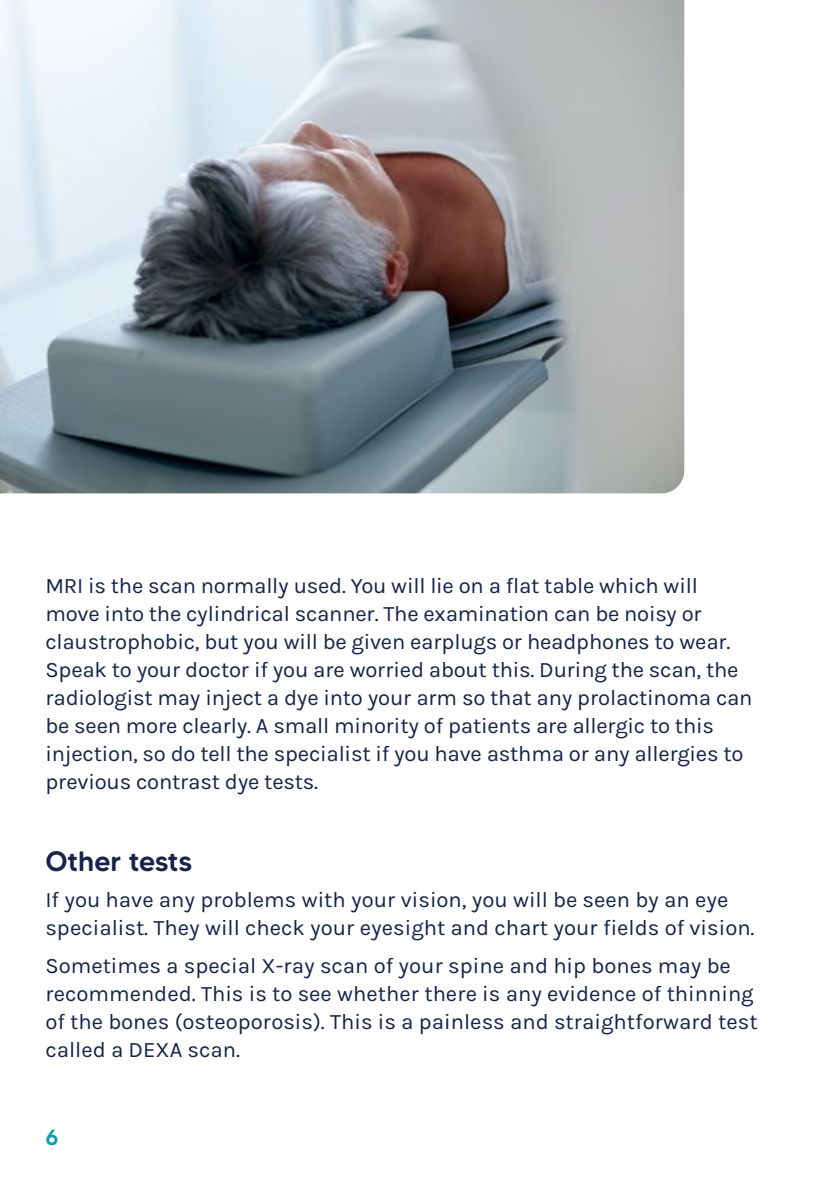
<style>
.page{position:relative;width:840px;height:1191px;background:#fff}
.page>*{position:absolute;margin:0;border:0;box-sizing:border-box;transform-origin:0 0}
.t1{font:500 28px "MADE Tommy Soft";color:#162448}
.t2{font:22px/28px "Karla";letter-spacing:-.01em;color:#162448}
.t3{font:500 22px "MADE Tommy Soft";color:#0ca1aa}
</style>
<div class="page">
<img style="left:0;top:0;width:683px;height:493px">
<p class="t2" style="left:45px;top:572px;width:708px">MRI is the scan normally used. You will lie on a flat table which will move into the cylindrical scanner. The examination can be noisy or claustrophobic, but you will be given earplugs or headphones to wear.<br>Speak to your doctor if you are worried about this. During the scan, the radiologist may inject a dye into your arm so that any prolactinoma can be seen more clearly. A small minority of patients are allergic to this injection, so do tell the specialist if you have asthma or any allergies to previous contrast dye tests.</p>
<p class="t1" style="left:45px;top:843px;width:148px">Other tests</p>
<p class="t2" style="left:45px;top:885px;width:710px">If you have any problems with your vision, you will be seen by an eye specialist. They will check your eyesight and chart your fields of vision.</p>
<p class="t2" style="left:45px;top:951px;width:713px">Sometimes a special X-ray scan of your spine and hip bones may be recommended. This is to see whether there is any evidence of thinning of the bones (osteoporosis). This is a painless and straightforward test called a DEXA scan.</p>
<p class="t3" style="left:45px;top:1123px;width:14px">6</p>
</div>
